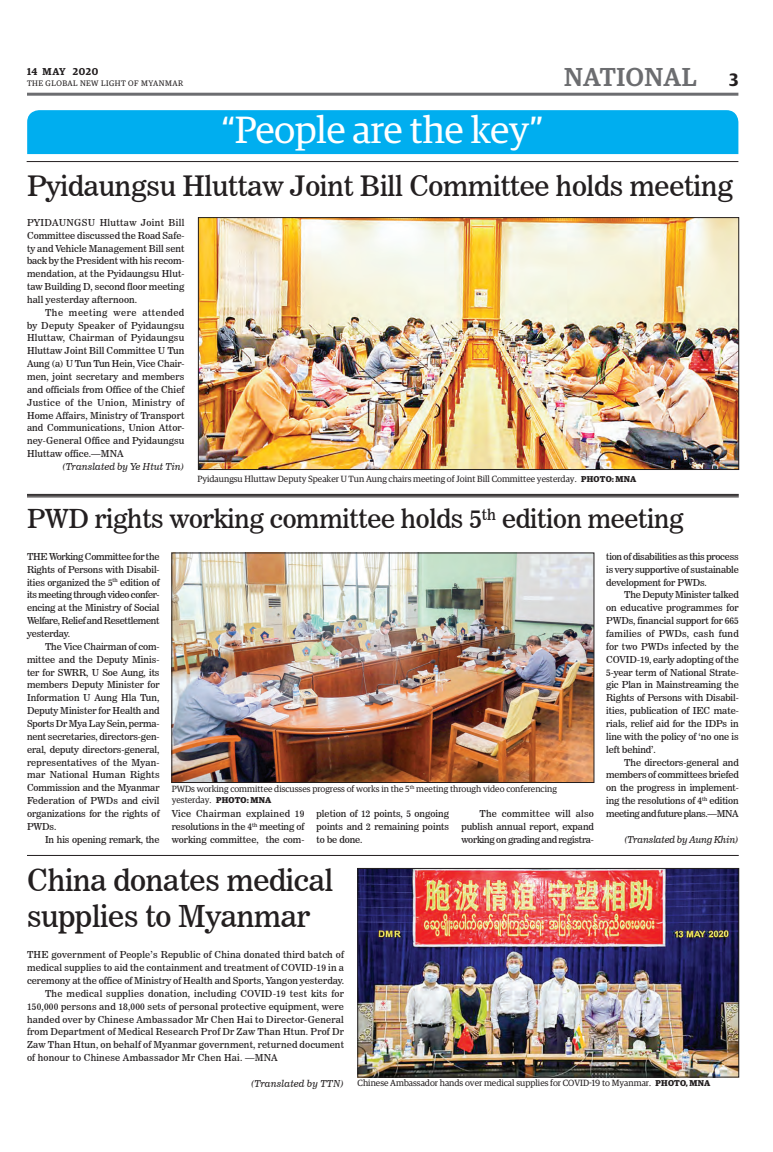
<style>
.page{position:relative;width:773px;height:1152px;background:#fff}
.page>*{position:absolute;margin:0;border:0;box-sizing:border-box;transform-origin:0 0}
.t1{font:38px "Guardian Egyp";color:#fff}
.t2{font:30px/36px "News 706 BT Roman C";letter-spacing:-.01em;color:#231f20}
.t3{font:28px "News 706 BT Roman C";letter-spacing:-.01em;color:#231f20}
.t4{font:26px "News 706 BT Roman C";letter-spacing:-.01em;color:#231f20}
.t5{font:500 26px "Guardian Egyp";letter-spacing:.02em;color:#6c6d70}
.t6{font:600 10px "Guardian Egyp";letter-spacing:.055em;color:#231f20}
.t7{font:9.5px/12.9px "News 706 BT Roman C";letter-spacing:.01em;color:#231f20;text-align:justify}
.t8{font:9.5px "News 706 BT Italic C";letter-spacing:.01em;color:#231f20}
.t9{font:9.5px "News 706 BT Roman C";letter-spacing:-.01em;color:#231f20}
.t10{font:9.5px "News 706 BT Italic C";letter-spacing:-.01em;color:#231f20}
.t11{font:9px/10.8px "Guardian Egyp";color:#231f20}
.t12{font:8px "Guardian Egyp";letter-spacing:.06em;color:#231f20}
.s1{font-weight:600;font-size:18px;color:#231f20}
.s2{font-weight:700;font-size:8.5px}
</style>
<div class="page">
<hr style="left:27px;top:93px;width:711px;height:3px;background:#6c6d70">
<div style="left:27px;top:110px;width:711px;height:44px;background:#00aeef"></div>
<hr style="left:27px;top:161px;width:711px;height:1px;background:#231f20">
<img style="left:200px;top:219px;width:536px;height:249px">
<div style="left:198px;top:217px;width:540px;height:253px;border:1px solid #231f20"></div>
<hr style="left:27px;top:494px;width:711px;height:1px;background:#231f20">
<hr style="left:27px;top:495px;width:711px;height:1px;background:#231f20">
<hr style="left:27px;top:497px;width:711px;height:1px;background:#231f20">
<img style="left:174px;top:555px;width:418px;height:226px">
<div style="left:172px;top:553px;width:422px;height:230px;border:1px solid #231f20"></div>
<hr style="left:27px;top:855px;width:711px;height:1px;background:#231f20">
<img style="left:359px;top:870px;width:377px;height:205px">
<div style="left:357px;top:868px;width:381px;height:209px;border:1px solid #231f20"></div>
<p class="t6" style="left:27px;top:64px;width:73px">14 MAY 2020</p>
<p class="t12" style="left:27px;top:78px;width:158px">THE GLOBAL NEW LIGHT OF MYANMAR</p>
<h3 class="t5" style="left:564px;top:59px;width:176px">NATIONAL <span class="s1">3</span></h3>
<h1 class="t1" style="left:221px;top:104px;width:324px">“People are the key”</h1>
<h3 class="t3" style="left:27px;top:169px;width:707px">Pyidaungsu Hluttaw Joint Bill Committee holds meeting</h3>
<p class="t7" style="left:27px;top:216px;width:159px">PYIDAUNGSU Hluttaw Joint Bill Committee discussed the Road Safe&shy;ty and Vehicle Management Bill sent back by the President with his recom&shy;mendation, at the Pyidaungsu Hlut&shy;taw Building D, second floor meeting hall yesterday afternoon.</p>
<p class="t7" style="left:27px;top:306px;width:159px;text-indent:18px">The meeting were attended by Deputy Speaker of Pyidaungsu Hluttaw, Chairman of Pyidaungsu Hluttaw Joint Bill Committee U Tun Aung (a) U Tun Tun Hein, Vice Chair&shy;men, joint secretary and members and officials from Office of the Chief Justice of the Union, Ministry of Home Affairs, Ministry of Transport and Communications, Union Attor&shy;ney-General Office and Pyidaungsu Hluttaw office.—MNA</p>
<p class="t8" style="left:62px;top:461px;width:124px">(Translated by Ye Htut Tin)</p>
<h3 class="t4" style="left:27px;top:503px;width:658px">PWD rights working committee holds 5<sup>th</sup> edition meeting</h3>
<p class="t7" style="left:27px;top:550px;width:134px">THE Working Committee for the Rights of Persons with Disabil&shy;ities organized the 5<sup>th</sup> edition of its meeting through video confer&shy;encing at the Ministry of Social Welfare, Relief and Resettlement yesterday.</p>
<p class="t7" style="left:27px;top:640px;width:134px;text-indent:18px">The Vice Chairman of com&shy;mittee and the Deputy Minis&shy;ter for SWRR, U Soe Aung, its members Deputy Minister for Information U Aung Hla Tun, Deputy Minister for Health and Sports Dr Mya Lay Sein, perma&shy;nent secretaries, directors-gen&shy;eral, deputy directors-general, representatives of the Myan&shy;mar National Human Rights Commission and the Myanmar Federation of PWDs and civil organizations for the rights of PWDs.</p>
<p class="t9" style="left:45px;top:834px;width:116px">In his opening remark, the</p>
<p class="t11" style="left:197px;top:472px;width:440px">Pyidaungsu Hluttaw Deputy Speaker U Tun Aung chairs meeting of Joint Bill Committee yesterday. <span class="s2">PHOTO: MNA</span></p>
<p class="t7" style="left:606px;top:550px;width:134px">tion of disabilities as this process is very supportive of sustainable development for PWDs.</p>
<p class="t7" style="left:606px;top:589px;width:134px;text-indent:18px">The Deputy Minister talked on educative programmes for PWDs, financial support for 665 families of PWDs, cash fund for two PWDs infected by the COVID-19, early adopting of the 5-year term of National Strate&shy;gic Plan in Mainstreaming the Rights of Persons with Disabil&shy;ities, publication of IEC mate&shy;rials, relief aid for the IDPs in line with the policy of ‘no one is left behind’.</p>
<p class="t7" style="left:606px;top:756px;width:134px;text-indent:18px">The directors-general and members of committees briefed on the progress in implement&shy;ing the resolutions of 4<sup>th</sup> edition meeting and future plans.—MNA</p>
<p class="t10" style="left:624px;top:834px;width:116px">(Translated by Aung Khin)</p>
<p class="t11" style="left:172px;top:783px;width:386px">PWDs working committee discusses progress of works in the 5<sup>th</sup> meeting through video conferencing yesterday. <span class="s2">PHOTO: MNA</span></p>
<p class="t7" style="left:172px;top:807px;width:134px">Vice Chairman explained 19 resolutions in the 4<sup>th</sup> meeting of working committee, the com-</p>
<p class="t7" style="left:316px;top:807px;width:134px">pletion of 12 points, 5 ongoing points and 2 remaining points to be done.</p>
<p class="t7" style="left:461px;top:807px;width:134px;text-indent:18px">The committee will also publish annual report, expand working on grading and registra-</p>
<h2 class="t2" style="left:27px;top:862px;width:307px">China donates medical supplies to Myanmar</h2>
<p class="t7" style="left:27px;top:948px;width:318px">THE government of People’s Republic of China donated third batch of</p>
<p class="t7" style="left:27px;top:961px;width:318px">medical supplies to aid the containment and treatment of COVID-19 in a</p>
<p class="t7" style="left:27px;top:974px;width:318px">ceremony at the office of Ministry of Health and Sports, Yangon yesterday.</p>
<p class="t7" style="left:45px;top:987px;width:300px">The medical supplies donation, including COVID-19 test kits for</p>
<p class="t7" style="left:27px;top:1000px;width:318px">150,000 persons and 18,000 sets of personal protective equipment, were</p>
<p class="t7" style="left:27px;top:1013px;width:318px">handed over by Chinese Ambassador Mr Chen Hai to Director-General</p>
<p class="t7" style="left:27px;top:1025px;width:318px">from Department of Medical Research Prof Dr Zaw Than Htun. Prof Dr</p>
<p class="t7" style="left:27px;top:1038px;width:318px">Zaw Than Htun, on behalf of Myanmar government, returned document</p>
<p class="t7" style="left:27px;top:1051px;width:252px">of honour to Chinese Ambassador Mr Chen Hai. —MNA</p>
<p class="t8" style="left:251px;top:1078px;width:95px">(Translated by TTN)</p>
<p class="t11" style="left:357px;top:1077px;width:354px">Chinese Ambassador hands over medical supplies for COVID-19 to Myanmar. <span class="s2">PHOTO, MNA</span></p>
</div>
